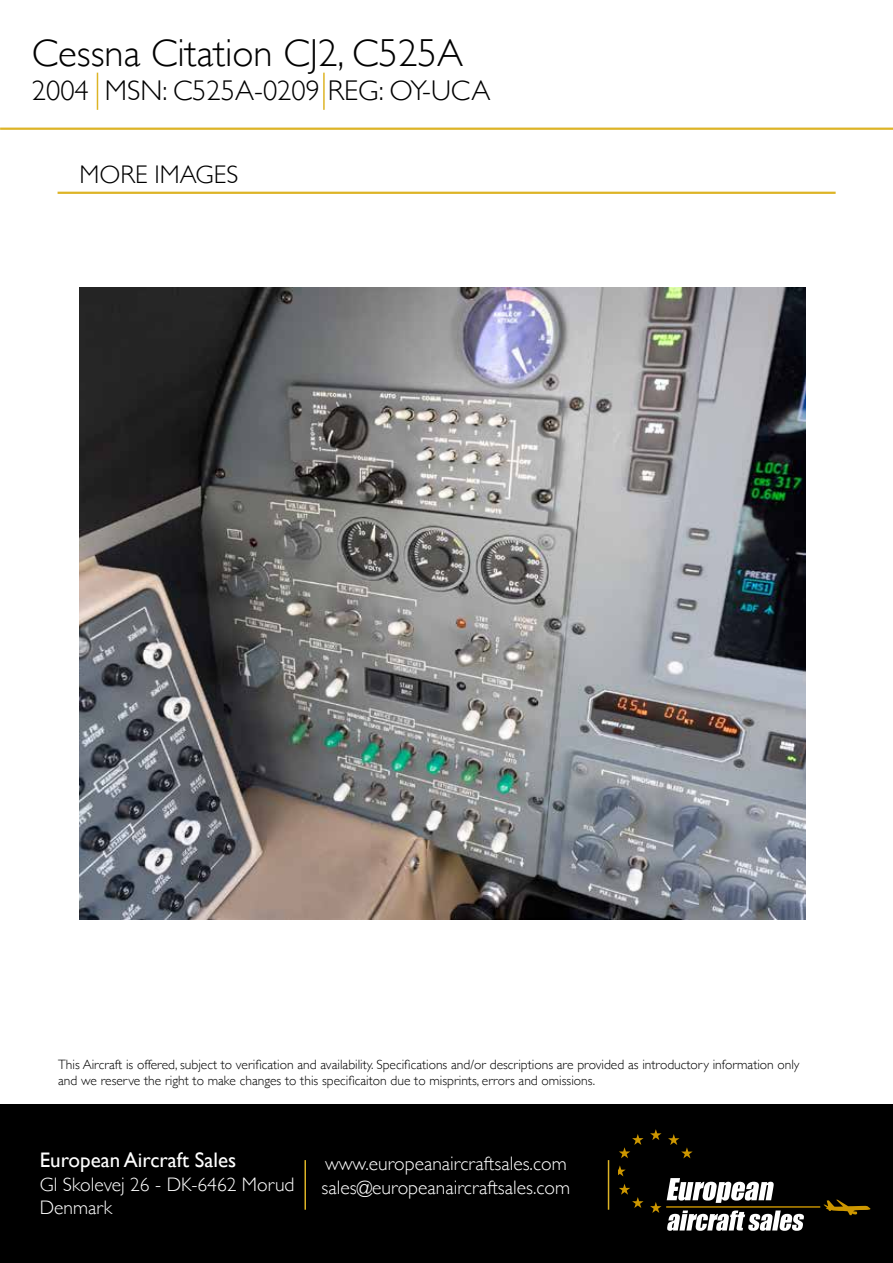
<style>
.page{position:relative;width:893px;height:1263px;background:#fff}
.page>*{position:absolute;margin:0;border:0;box-sizing:border-box;transform-origin:0 0}
.t1{font:300 39px "Gill Sans";color:#000}
.t2{font:300 28.5px "Gill Sans";color:#000}
.t3{font:300 25.5px "Gill Sans";color:#000}
.t4{font:21px "Gill Sans";color:#fff}
.t5{font:300 19.5px/23.4px "Gill Sans";color:#fff}
.t6{font:300 13.5px/16.2px "Gill Sans";color:#000}
</style>
<div class="page">
<div style="left:0;top:1104px;width:893px;height:159px;background:#000"></div>
<hr style="left:304px;top:1160px;width:2px;height:50px;background:#ddb426">
<hr style="left:608px;top:1160px;width:1px;height:50px;background:#ddb426">
<svg style="left:618px;top:1129px;width:253px;height:102px"></svg>
<hr style="left:0;top:128px;width:893px;height:2px;background:#ddb426">
<hr style="left:323px;top:73px;width:2px;height:37px;background:#ddb426">
<hr style="left:97px;top:73px;width:1px;height:37px;background:#ddb426">
<hr style="left:58px;top:192px;width:778px;height:2px;background:#ddb426">
<img style="left:79px;top:287px;width:726px;height:633px">
<h1 class="t1" style="left:32px;top:22px;width:433px">Cessna Citation CJ2, C525A</h1>
<h2 class="t2" style="left:32px;top:68px;width:460px">2004 MSN: C525A-0209 REG: OY-UCA</h2>
<h3 class="t3" style="left:79px;top:155px;width:160px">MORE IMAGES</h3>
<p class="t6" style="left:58px;top:1055px;width:743px">This Aircraft is offered, subject to verification and availability. Specifications and/or descriptions are provided as introductory information only and we reserve the right to make changes to this specificaiton due to misprints, errors and omissions.</p>
<h3 class="t4" style="left:40px;top:1148px;width:198px">European Aircraft Sales</h3>
<h3 class="t5" style="left:40px;top:1171px;width:256px">Gl Skolevej 26 - DK-6462 Morud<br>Denmark</h3>
<h3 class="t5" style="left:322px;top:1151px;width:250px">www.europeanaircraftsales.com sales@europeanaircraftsales.com</h3>
</div>
